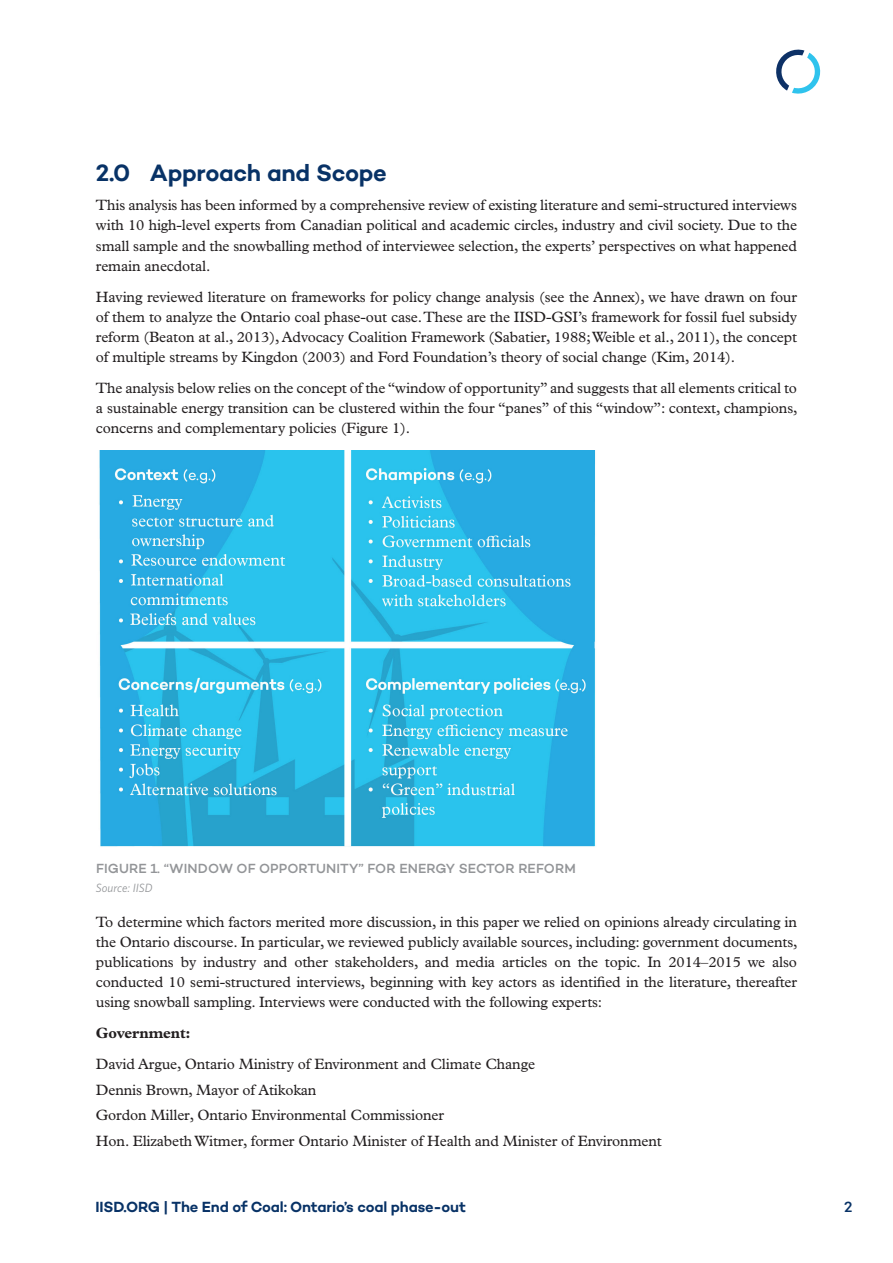
<style>
.page{position:relative;width:893px;height:1263px;background:#fff}
.page>*{position:absolute;margin:0;border:0;box-sizing:border-box;transform-origin:0 0}
.Subhead1{font:600 24px "Campton";letter-spacing:-.015em;color:#083266}
.Body_copy{font:15px/20.1px "Plantin MT Pro";letter-spacing:-.01em;color:#231f20;text-align:justify}
.t1{font:600 15px "Campton";letter-spacing:-.015em;color:#083266}
.Body_copy-2{font:700 15px "Plantin MT Pro";letter-spacing:-.01em;color:#231f20}
.t2{font:500 15px "Campton";color:#083266}
.figure_name{font:500 13.5px "Campton";letter-spacing:.01em;color:#939598}
.Source{font:italic 12px "Whitney";color:#939598}
</style>
<div class="page">
<svg style="left:776px;top:49px;width:45px;height:45px"></svg>
<img style="left:99px;top:450px;width:497px;height:397px">
<p class="Subhead1" style="left:96px;top:158px;width:292px">2.0 Approach and Scope</p>
<p class="Body_copy" style="left:96px;top:195px;width:703px">This analysis has been informed by a comprehensive review of existing literature and semi-structured interviews with 10 high-level experts from Canadian political and academic circles, industry and civil society. Due to the small sample and the snowballing method of interviewee selection, the experts’ perspectives on what happened remain anecdotal.</p>
<p class="Body_copy" style="left:96px;top:287px;width:703px">Having reviewed literature on frameworks for policy change analysis (see the Annex), we have drawn on four of them to analyze the Ontario coal phase-out case. These are the IISD-GSI’s framework for fossil fuel subsidy reform (Beaton at al., 2013), Advocacy Coalition Framework (Sabatier, 1988; Weible et al., 2011), the concept of multiple streams by Kingdon (2003) and Ford Foundation’s theory of social change (Kim, 2014).</p>
<p class="Body_copy" style="left:96px;top:378px;width:703px">The analysis below relies on the concept of the “window of opportunity” and suggests that all elements critical to a sustainable energy transition can be clustered within the four “panes” of this “window”: context, champions, concerns and complementary policies (Figure 1).</p>
<p class="figure_name" style="left:96px;top:860px;width:481px">FIGURE 1. “WINDOW OF OPPORTUNITY” FOR ENERGY SECTOR REFORM</p>
<p class="Source" style="left:96px;top:879px;width:58px">Source: IISD</p>
<p class="Body_copy" style="left:96px;top:912px;width:703px">To determine which factors merited more discussion, in this paper we relied on opinions already circulating in the Ontario discourse. In particular, we reviewed publicly available sources, including: government documents, publications by industry and other stakeholders, and media articles on the topic. In 2014–2015 we also conducted 10 semi-structured interviews, beginning with key actors as identified in the literature, thereafter using snowball sampling. Interviews were conducted with the following experts:</p>
<p class="Body_copy-2" style="left:96px;top:1024px;width:96px">Government:</p>
<p class="Body_copy" style="left:96px;top:1054px;width:441px">David Argue, Ontario Ministry of Environment and Climate Change</p>
<p class="Body_copy" style="left:96px;top:1079px;width:222px">Dennis Brown, Mayor of Atikokan</p>
<p class="Body_copy" style="left:96px;top:1105px;width:350px">Gordon Miller, Ontario Environmental Commissioner</p>
<p class="Body_copy" style="left:96px;top:1130px;width:567px">Hon. Elizabeth Witmer, former Ontario Minister of Health and Minister of Environment</p>
<p class="t1" style="left:95px;top:1197px;width:372px">IISD.ORG | The End of Coal: Ontario’s coal phase-out</p>
<p class="t2" style="left:844px;top:1197px;width:10px">2</p>
</div>
